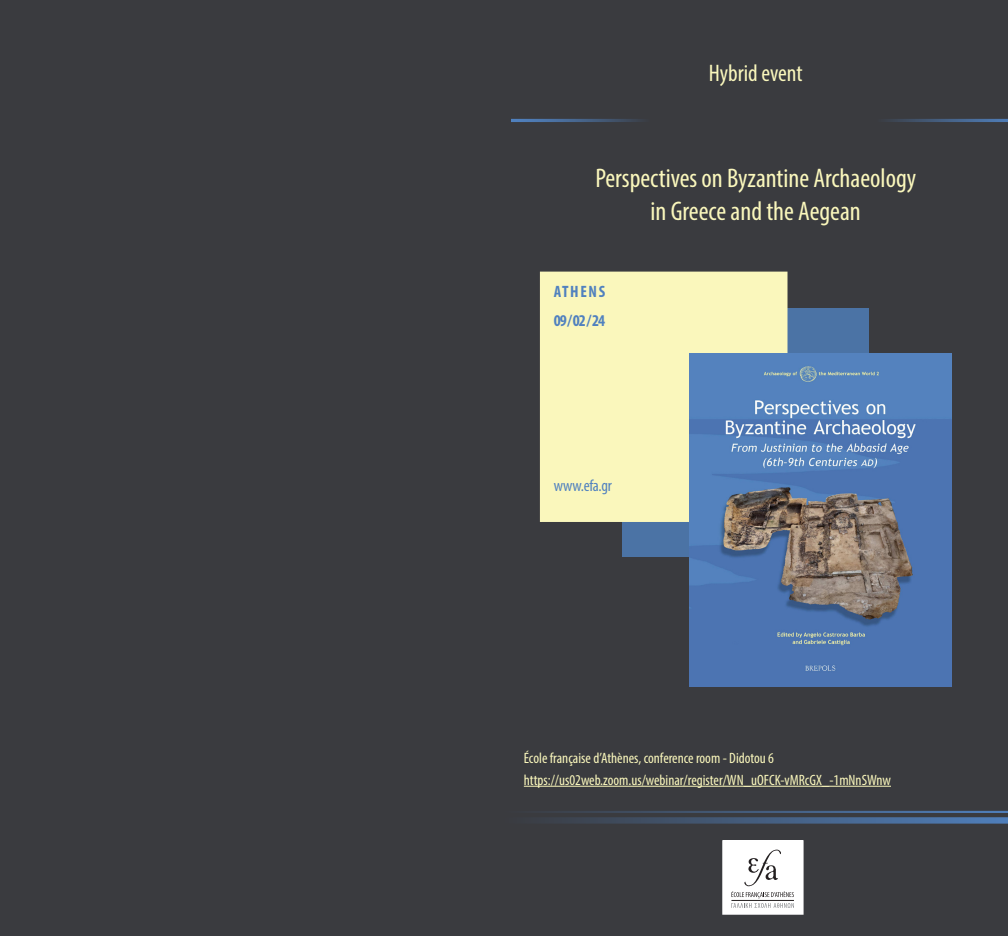
<style>
.page{position:relative;width:1008px;height:936px;background:#fff}
.page>*{position:absolute;margin:0;border:0;box-sizing:border-box;transform-origin:0 0}
.t1{font:condensed 27px "Myriad Pro";color:#faf7bc}
.t2{font:condensed 24px "Myriad Pro";color:#faf7bc}
.t3{font:700 condensed 16.5px "Myriad Pro";letter-spacing:.075em;color:#5081bf}
.t4{font:condensed 16.5px "Myriad Pro";letter-spacing:-.02em;color:#5081bf}
.t5{font:condensed 15px/21.6px "Myriad Pro";color:#faf7bc}
</style>
<div class="page">
<div style="left:0;top:0;width:1008px;height:935px;background:#3a3b3f"></div>
<div style="left:622px;top:308px;width:246px;height:249px;background:#4b73a5"></div>
<hr style="left:511px;top:119px;width:139px;height:3px;background:#5081bf">
<hr style="left:876px;top:119px;width:132px;height:3px;background:#5081bf">
<hr style="left:504px;top:810px;width:504px;height:2px;background:#5081bf">
<svg style="left:545px;top:817px;width:463px;height:6px;background:#445e80"></svg>
<div style="left:540px;top:271px;width:247px;height:251px;background:#faf7bc;border:2px solid #faf7bc"></div>
<img style="left:689px;top:354px;width:262px;height:332px">
<hr style="left:524px;top:785px;width:367px;height:1px;background:#faf7bc">
<div style="left:723px;top:840px;width:80px;height:73px;background:#fff"></div>
<svg style="left:731px;top:849px;width:63px;height:58px"></svg>
<hr style="left:731px;top:900px;width:63px;height:1px;background:#231f20">
<div style="left:722px;top:840px;width:81px;height:74px;border:2px solid #fff"></div>
<p class="t2" style="left:709px;top:59px;width:95px">Hybrid event</p>
<p class="t1" style="left:595px;top:162px;width:322px">Perspectives on Byzantine Archaeology</p>
<p class="t1" style="left:650px;top:194px;width:212px">in Greece and the Aegean</p>
<p class="t3" style="left:554px;top:282px;width:53px">ATHENS</p>
<p class="t3" style="left:554px;top:310px;width:53px">09 / 02 / 24</p>
<p class="t4" style="left:554px;top:475px;width:59px">www.efa.gr</p>
<p class="t5" style="left:524px;top:747px;width:369px">École française d’Athènes, conference room - Didotou 6 https://us02web.zoom.us/webinar/register/WN_uOFCK-vMRcGX_-1mNnSWnw</p>
</div>
